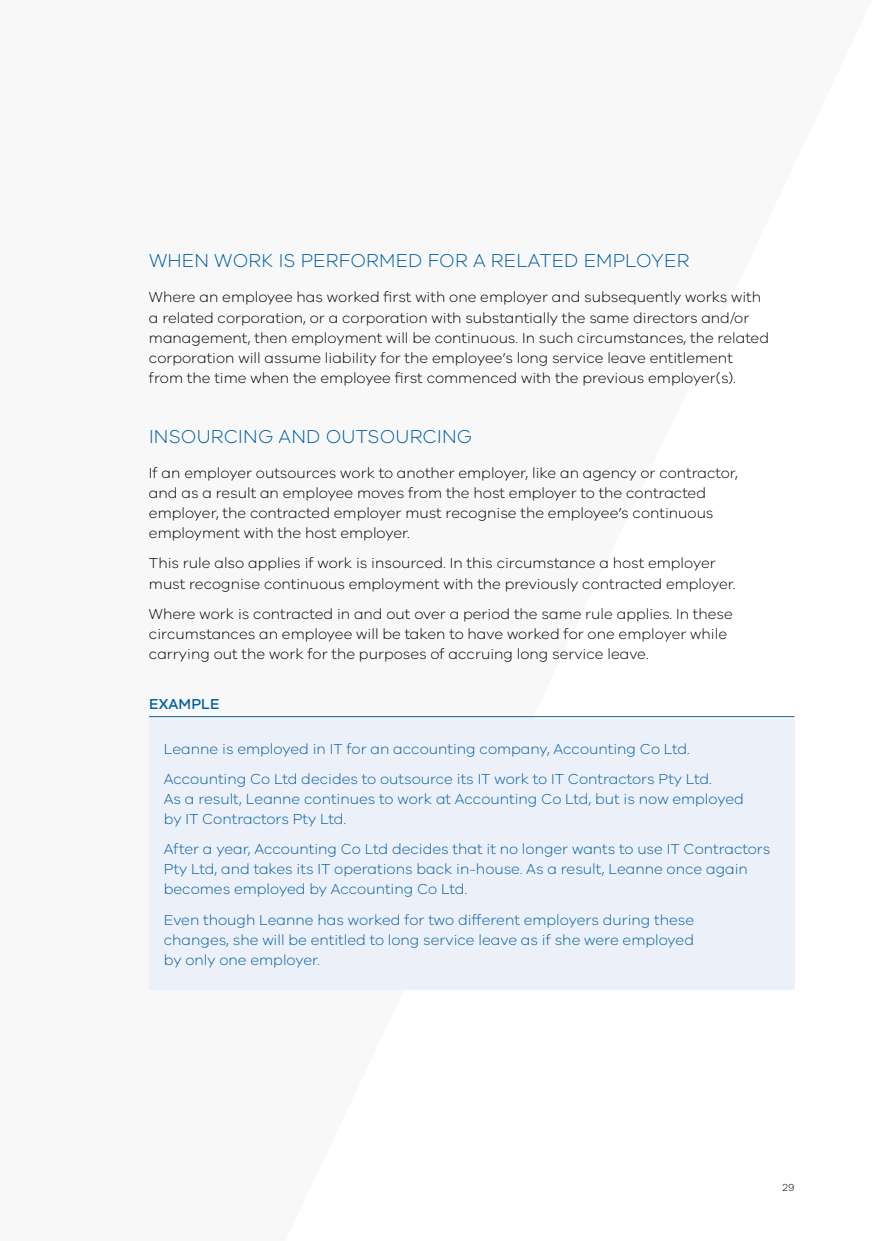
<style>
.page{position:relative;width:874px;height:1241px;background:#fff}
.page>*{position:absolute;margin:0;border:0;box-sizing:border-box;transform-origin:0 0}
.t1{font:300 19.25px "VIC";letter-spacing:.01em;color:#005ea1}
.t2{font:300 14.88px/20.1px "VIC";color:#000}
.t3{font:300 14.88px/20.1px "VIC";color:#005ea1}
.t4{font:500 14.88px "VIC";letter-spacing:.01em;color:#005ea1}
.t5{font:300 10.5px "VIC";color:#000}
</style>
<div class="page">
<hr style="left:149px;top:716px;width:645px;height:1px;background:#005ea1">
<div style="left:149px;top:719px;width:645px;height:59px;background:#ecf0f8"></div>
<div style="left:149px;top:749px;width:645px;height:100px;background:#ecf0f8"></div>
<div style="left:149px;top:819px;width:645px;height:100px;background:#ecf0f8"></div>
<div style="left:149px;top:889px;width:645px;height:100px;background:#ecf0f8"></div>
<p class="t1" style="left:149px;top:249px;width:541px">WHEN WORK IS PERFORMED FOR A RELATED EMPLOYER</p>
<p class="t2" style="left:149px;top:287px;width:621px">Where an employee has worked first with one employer and subsequently works with a related corporation, or a corporation with substantially the same directors and/or management, then employment will be continuous. In such circumstances, the related corporation will assume liability for the employee’s long service leave entitlement from the time when the employee first commenced with the previous employer(s).</p>
<p class="t1" style="left:149px;top:425px;width:324px">INSOURCING AND OUTSOURCING</p>
<p class="t2" style="left:149px;top:462px;width:590px">If an employer outsources work to another employer, like an agency or contractor, and as a result an employee moves from the host employer to the contracted employer, the contracted employer must recognise the employee’s continuous employment with the host employer.</p>
<p class="t2" style="left:149px;top:552px;width:588px">This rule also applies if work is insourced. In this circumstance a host employer must recognise continuous employment with the previously contracted employer.</p>
<p class="t2" style="left:149px;top:603px;width:585px">Where work is contracted in and out over a period the same rule applies. In these circumstances an employee will be taken to have worked for one employer while carrying out the work for the purposes of accruing long service leave.</p>
<p class="t4" style="left:149px;top:694px;width:72px">EXAMPLE</p>
<p class="t3" style="left:164px;top:733px;width:549px;line-height:30.1px">Leanne is employed in IT for an accounting company, Accounting Co Ltd.<br>Accounting Co Ltd decides to outsource its IT work to IT Contractors Pty Ltd.</p>
<p class="t3" style="left:164px;top:788px;width:581px">As a result, Leanne continues to work at Accounting Co Ltd, but is now employed by IT Contractors Pty Ltd.</p>
<p class="t3" style="left:164px;top:838px;width:607px">After a year, Accounting Co Ltd decides that it no longer wants to use IT Contractors<br>Pty Ltd, and takes its IT operations back in-house. As a result, Leanne once again becomes employed by Accounting Co Ltd.</p>
<p class="t3" style="left:164px;top:908px;width:531px;text-align:justify">Even though Leanne has worked for two different employers during these changes, she will be entitled to long service leave as if she were employed by only one employer.</p>
<p class="t5" style="left:782px;top:1181px;width:13px">29</p>
</div>
